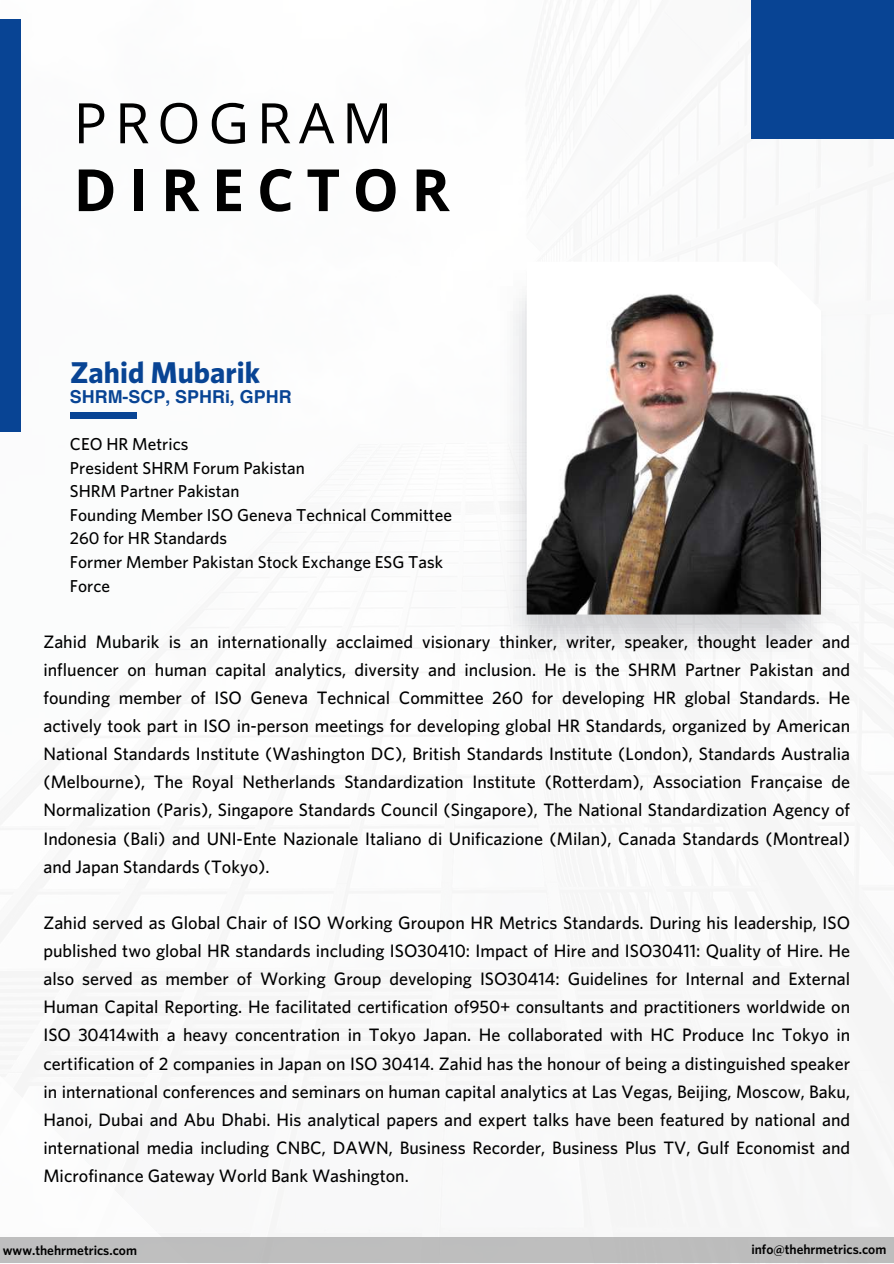
<style>
.page{position:relative;width:894px;height:1264px;background:#fff}
.page>*{position:absolute;margin:0;border:0;box-sizing:border-box;transform-origin:0 0}
.t1{font:700 58.2px "Open Sans";letter-spacing:.215em;color:#000}
.t2{font:55.8px "Open Sans";letter-spacing:.14em;color:#000}
.t3{font:700 30.15px "Whitney";color:#084494}
.t4{font:500 18px/28.2px "Whitney";color:#000;text-align:justify}
.t5{font:700 17.85px "Helvetica";color:#084494}
.t6{font:500 17.25px/23.7px "Whitney";color:#000}
.t7{font:600 13.5px "Whitney";color:#000}
</style>
<div class="page">
<img style="left:488px;top:295px;width:348px;height:364px">
<img style="left:526px;top:294px;width:294px;height:320px">
<div style="left:0;top:19px;width:21px;height:412px;background:#084494"></div>
<div style="left:0;top:1237px;width:893px;height:26px;background:#bebebe"></div>
<div style="left:751px;top:0;width:142px;height:138px;background:#084494"></div>
<div style="left:70px;top:413px;width:67px;height:6px;background:#084494"></div>
<h2 class="t2" style="left:74px;top:84px;width:320px">PROGRAM</h2>
<h1 class="t1" style="left:74px;top:149px;width:378px">DIRECTOR</h1>
<h3 class="t3" style="left:70px;top:354px;width:191px">Zahid Mubarik</h3>
<p class="t5" style="left:70px;top:389px;width:223px">SHRM-SCP, SPHRi, GPHR</p>
<p class="t6" style="left:70px;top:431px;width:383px">CEO HR Metrics<br>President SHRM Forum Pakistan<br>SHRM Partner Pakistan<br>Founding Member ISO Geneva Technical Committee<br>260 for HR Standards<br>Former Member Pakistan Stock Exchange ESG Task<br>Force</p>
<p class="t4" style="left:43px;top:626px;width:808px">Zahid Mubarik is an internationally acclaimed visionary thinker, writer, speaker, thought leader and influencer on human capital analytics, diversity and inclusion. He is the SHRM Partner Pakistan and founding member of ISO Geneva Technical Committee 260 for developing HR global Standards. He actively took part in ISO in-person meetings for developing global HR Standards, organized by American National Standards Institute (Washington DC), British Standards Institute (London), Standards Australia (Melbourne), The Royal Netherlands Standardization Institute (Rotterdam), Association Française de Normalization (Paris), Singapore Standards Council (Singapore), The National Standardization Agency of Indonesia (Bali) and UNI-Ente Nazionale Italiano di Unificazione (Milan), Canada Standards (Montreal) and Japan Standards (Tokyo).</p>
<p class="t4" style="left:43px;top:908px;width:808px">Zahid served as Global Chair of ISO Working Groupon HR Metrics Standards. During his leadership, ISO published two global HR standards including ISO30410: Impact of Hire and ISO30411: Quality of Hire. He also served as member of Working Group developing ISO30414: Guidelines for Internal and External Human Capital Reporting. He facilitated certification of950+ consultants and practitioners worldwide on ISO 30414with a heavy concentration in Tokyo Japan. He collaborated with HC Produce Inc Tokyo in certification of 2 companies in Japan on ISO 30414. Zahid has the honour of being a distinguished speaker in international conferences and seminars on human capital analytics at Las Vegas, Beijing, Moscow, Baku, Hanoi, Dubai and Abu Dhabi. His analytical papers and expert talks have been featured by national and international media including CNBC, DAWN, Business Recorder, Business Plus TV, Gulf Economist and Microfinance Gateway World Bank Washington.</p>
<p class="t7" style="left:3px;top:1241px;width:136px">www.thehrmetrics.com</p>
<p class="t7" style="left:751px;top:1240px;width:136px">info@thehrmetrics.com</p>
</div>
